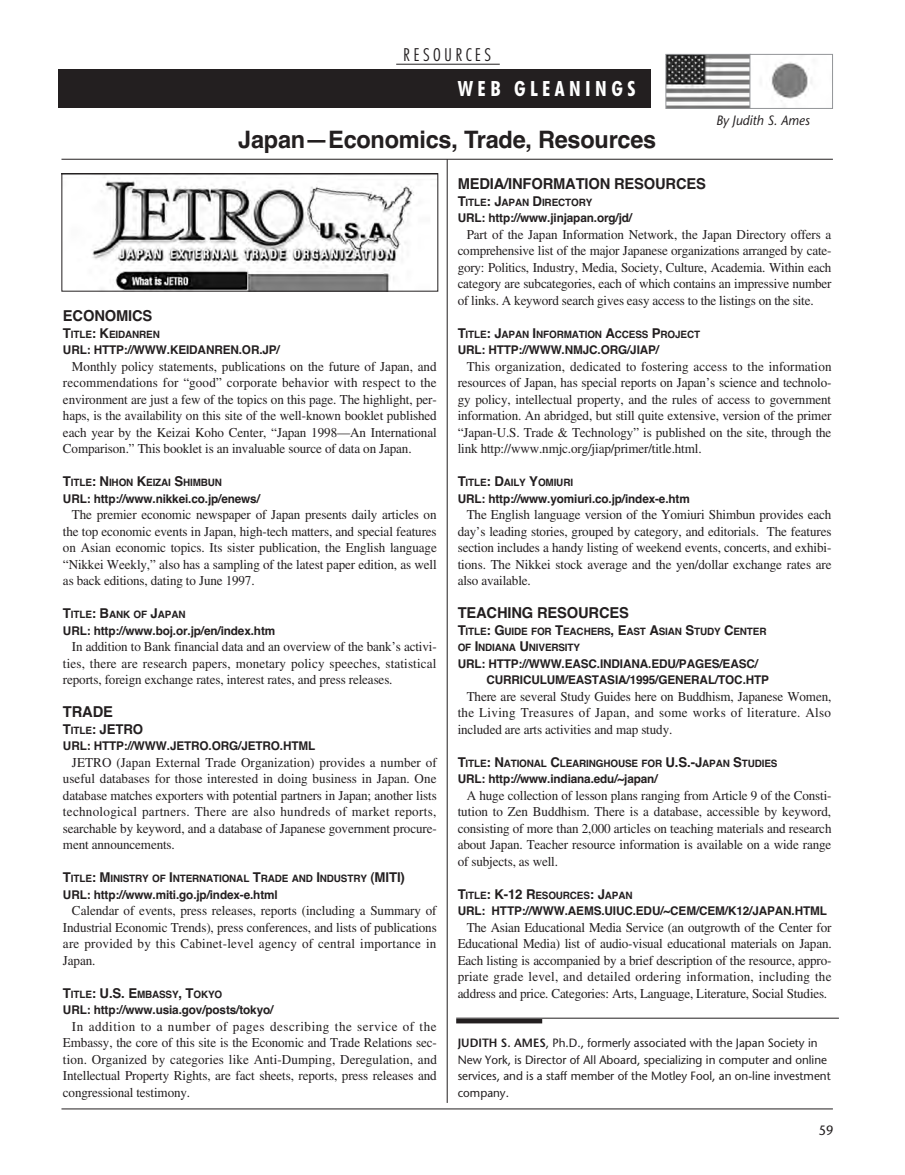
<style>
.page{position:relative;width:905px;height:1175px;background:#fff}
.page>*{position:absolute;margin:0;border:0;box-sizing:border-box;transform-origin:0 0}
.t1{font:700 24px "Helvetica";letter-spacing:-.01em;color:#231f20}
.t2{font:700 condensed 21px "Futura BT";letter-spacing:.21em;color:#fff}
.t3{font:300 condensed 18px "Futura BT";letter-spacing:.185em;color:#231f20}
.t4{font:700 15px "Helvetica";letter-spacing:-.01em;color:#231f20}
.t5{font:13.5px/16.5px "EAA Times";letter-spacing:-.01em;color:#231f20;text-align:justify}
.t6{font:italic 13.5px "Stone Sans";color:#231f20;scale:.95 1}
.t7{font:700 13.5px "Helvetica";letter-spacing:-.01em;color:#231f20}
.t8{font:13.5px "Stone Sans";color:#231f20;scale:.95 1}
.t9{font:700 12px/16.5px "Helvetica";letter-spacing:-.01em;color:#231f20}
.t10{font:12px/16.5px "Stone Sans";color:#231f20}
.t11{font:700 10.2px/16.5px "Helvetica";letter-spacing:-.015em;color:#231f20}
.s1{font-size:13.5px}
.s2{font-size:10.2px}
.s3{font-weight:600}
</style>
<div class="page">
<hr style="left:396px;top:64px;width:104px;height:1px;background:#231f20">
<hr style="left:61px;top:1108px;width:771px;height:1px;background:#231f20">
<div style="left:58px;top:69px;width:592px;height:39px;background:#231f20"></div>
<hr style="left:61px;top:159px;width:771px;height:1px;background:#231f20">
<hr style="left:447px;top:159px;width:1px;height:943px;background:#231f20">
<hr style="left:456px;top:1017px;width:382px;height:1px;background:#231f20">
<div style="left:456px;top:1018px;width:86px;height:5px;background:#231f20"></div>
<img style="left:92px;top:175px;width:322px;height:114px">
<div style="left:61px;top:173px;width:377px;height:118px;border:1px solid #231f20"></div>
<img style="left:667px;top:56px;width:82px;height:51px">
<div style="left:665px;top:54px;width:86px;height:55px;border:1px solid #939598"></div>
<svg style="left:771px;top:62px;width:41px;height:39px"></svg>
<div style="left:749px;top:54px;width:83px;height:55px;border:1px solid #939598"></div>
<h3 class="t3" style="left:403px;top:47px;width:89px">RESOURCES</h3>
<h2 class="t2" style="left:458px;top:80px;width:179px">WEB GLEANINGS</h2>
<h1 class="t1" style="left:238px;top:125px;width:419px">Japan—Economics, Trade, Resources</h1>
<p class="t6" style="left:716px;top:115px;width:100px">By Judith S. Ames</p>
<p class="t4" style="left:63px;top:307px;width:91px">ECONOMICS</p>
<p class="t11" style="left:63px;top:326px;width:98px"><span class="s1">T</span>ITLE<span class="s1">: K</span>EIDANREN</p>
<p class="t9" style="left:63px;top:342px;width:218px">URL: HTTP://WWW.KEIDANREN.OR.JP/</p>
<p class="t5" style="left:63px;top:359px;width:375px;text-indent:9px">Monthly policy statements, publications on the future of Japan, and recommendations for “good” corporate behavior with respect to the environment are just a few of the topics on this page. The highlight, per&shy;haps, is the availability on this site of the well-known booklet published each year by the Keizai Koho Center, “Japan 1998—An International Comparison.” This booklet is an invaluable source of data on Japan.</p>
<p class="t11" style="left:63px;top:474px;width:160px"><span class="s1">T</span>ITLE<span class="s1">: N</span>IHON <span class="s1">K</span>EIZAI <span class="s1">S</span>HIMBUN</p>
<p class="t9" style="left:63px;top:490px;width:198px">URL: http://www.nikkei.co.jp/enews/</p>
<p class="t5" style="left:63px;top:508px;width:375px;text-indent:9px">The premier economic newspaper of Japan presents daily articles on the top economic events in Japan, high-tech matters, and special features on Asian economic topics. Its sister publication, the English language “Nikkei Weekly,” also has a sampling of the latest paper edition, as well as back editions, dating to June 1997.</p>
<p class="t11" style="left:63px;top:606px;width:124px"><span class="s1">T</span>ITLE<span class="s1">: B</span>ANK OF <span class="s1">J</span>APAN</p>
<p class="t9" style="left:63px;top:622px;width:214px">URL: http://www.boj.or.jp/en/index.htm</p>
<p class="t5" style="left:63px;top:640px;width:375px;text-indent:9px">In addition to Bank financial data and an overview of the bank’s activi&shy;ties, there are research papers, monetary policy speeches, statistical reports, foreign exchange rates, interest rates, and press releases.</p>
<p class="t4" style="left:63px;top:703px;width:51px">TRADE</p>
<p class="t7" style="left:63px;top:721px;width:82px">T<span class="s2">ITLE</span>: JETRO</p>
<p class="t9" style="left:63px;top:738px;width:254px">URL: HTTP://WWW.JETRO.ORG/JETRO.HTML</p>
<p class="t5" style="left:63px;top:755px;width:375px;text-indent:9px">JETRO (Japan External Trade Organization) provides a number of useful databases for those interested in doing business in Japan. One database matches exporters with potential partners in Japan; another lists technological partners. There are also hundreds of market reports, searchable by keyword, and a database of Japanese government procure&shy;ment announcements.</p>
<p class="t11" style="left:63px;top:870px;width:343px"><span class="s1">T</span>ITLE<span class="s1">: M</span>INISTRY OF <span class="s1">I</span>NTERNATIONAL <span class="s1">T</span>RADE AND <span class="s1">I</span>NDUSTRY <span class="s1">(MITI)</span></p>
<p class="t9" style="left:63px;top:886px;width:216px">URL: http://www.miti.go.jp/index-e.html</p>
<p class="t5" style="left:63px;top:904px;width:375px;text-indent:9px">Calendar of events, press releases, reports (including a Summary of Industrial Economic Trends), press conferences, and lists of publications are provided by this Cabinet-level agency of central importance in Japan.</p>
<p class="t11" style="left:63px;top:986px;width:161px"><span class="s1">T</span>ITLE<span class="s1">: U.S. E</span>MBASSY<span class="s1">, T</span>OKYO</p>
<p class="t9" style="left:63px;top:1002px;width:212px">URL: http://www.usia.gov/posts/tokyo/</p>
<p class="t5" style="left:63px;top:1019px;width:375px;text-indent:9px">In addition to a number of pages describing the service of the Embassy, the core of this site is the Economic and Trade Relations sec&shy;tion. Organized by categories like Anti-Dumping, Deregulation, and Intellectual Property Rights, are fact sheets, reports, press releases and congressional testimony.</p>
<p class="t4" style="left:457px;top:175px;width:250px">MEDIA/INFORMATION RESOURCES</p>
<p class="t11" style="left:457px;top:194px;width:136px"><span class="s1">T</span>ITLE<span class="s1">: J</span>APAN <span class="s1">D</span>IRECTORY</p>
<p class="t9" style="left:457px;top:210px;width:176px">URL: http://www.jinjapan.org/jd/</p>
<p class="t5" style="left:457px;top:227px;width:375px;text-indent:9px">Part of the Japan Information Network, the Japan Directory offers a comprehensive list of the major Japanese organizations arranged by cate&shy;gory: Politics, Industry, Media, Society, Culture, Academia. Within each category are subcategories, each of which contains an impressive number of links. A keyword search gives easy access to the listings on the site.</p>
<p class="t11" style="left:457px;top:326px;width:244px"><span class="s1">T</span>ITLE<span class="s1">: J</span>APAN <span class="s1">I</span>NFORMATION <span class="s1">A</span>CCESS <span class="s1">P</span>ROJECT</p>
<p class="t9" style="left:457px;top:342px;width:203px">URL: HTTP://WWW.NMJC.ORG/JIAP/</p>
<p class="t5" style="left:457px;top:359px;width:375px;text-indent:9px">This organization, dedicated to fostering access to the information resources of Japan, has special reports on Japan’s science and technolo&shy;gy policy, intellectual property, and the rules of access to government information. An abridged, but still quite extensive, version of the primer “Japan-U.S. Trade &amp; Technology” is published on the site, through the link http://www.nmjc.org/jiap/primer/title.html.</p>
<p class="t11" style="left:457px;top:474px;width:117px"><span class="s1">T</span>ITLE<span class="s1">: D</span>AILY <span class="s1">Y</span>OMIURI</p>
<p class="t9" style="left:457px;top:490px;width:234px">URL: http://www.yomiuri.co.jp/index-e.htm</p>
<p class="t5" style="left:457px;top:508px;width:375px;text-indent:9px">The English language version of the Yomiuri Shimbun provides each day’s leading stories, grouped by category, and editorials. The features section includes a handy listing of weekend events, concerts, and exhibi&shy;tions. The Nikkei stock average and the yen/dollar exchange rates are also available.</p>
<p class="t4" style="left:457px;top:604px;width:173px">TEACHING RESOURCES</p>
<p class="t11" style="left:457px;top:623px;width:310px"><span class="s1">T</span>ITLE<span class="s1">: G</span>UIDE FOR <span class="s1">T</span>EACHERS<span class="s1">, E</span>AST <span class="s1">A</span>SIAN <span class="s1">S</span>TUDY <span class="s1">C</span>ENTER<br>OF <span class="s1">I</span>NDIANA <span class="s1">U</span>NIVERSITY</p>
<p class="t9" style="left:486px;top:655px;width:284px;text-indent:-29px">URL: HTTP://WWW.EASC.INDIANA.EDU/PAGES/EASC/<br>CURRICULUM/EASTASIA/1995/GENERAL/TOC.HTP</p>
<p class="t5" style="left:457px;top:689px;width:375px;text-indent:9px">There are several Study Guides here on Buddhism, Japanese Women, the Living Treasures of Japan, and some works of literature. Also included are arts activities and map study.</p>
<p class="t11" style="left:457px;top:755px;width:321px"><span class="s1">T</span>ITLE<span class="s1">: N</span>ATIONAL <span class="s1">C</span>LEARINGHOUSE FOR <span class="s1">U.S.-J</span>APAN <span class="s1">S</span>TUDIES</p>
<p class="t9" style="left:457px;top:771px;width:201px">URL: http://www.indiana.edu/~japan/</p>
<p class="t5" style="left:457px;top:788px;width:375px;text-indent:9px">A huge collection of lesson plans ranging from Article 9 of the Consti&shy;tution to Zen Buddhism. There is a database, accessible by keyword, consisting of more than 2,000 articles on teaching materials and research about Japan. Teacher resource information is available on a wide range of subjects, as well.</p>
<p class="t11" style="left:457px;top:887px;width:176px"><span class="s1">T</span>ITLE<span class="s1">: K-12 R</span>ESOURCES<span class="s1">: J</span>APAN</p>
<p class="t9" style="left:457px;top:903px;width:371px">URL: HTTP://WWW.AEMS.UIUC.EDU/~CEM/CEM/K12/JAPAN.HTML</p>
<p class="t5" style="left:457px;top:920px;width:375px;text-indent:9px">The Asian Educational Media Service (an outgrowth of the Center for Educational Media) list of audio-visual educational materials on Japan.<br>Each listing is accompanied by a brief description of the resource, appro&shy;priate grade level, and detailed ordering information, including the address and price. Categories: Arts, Language, Literature, Social Studies.</p>
<p class="t10" style="left:457px;top:1036px;width:374px"><span class="s3">JUDITH S. AMES</span>, Ph.D., formerly associated with the Japan Society in New York, is Director of All Aboard, specializing in computer and online services, and is a staff member of the Motley Fool, an on-line investment company.</p>
<p class="t8" style="left:818px;top:1125px;width:17px">59</p>
</div>
